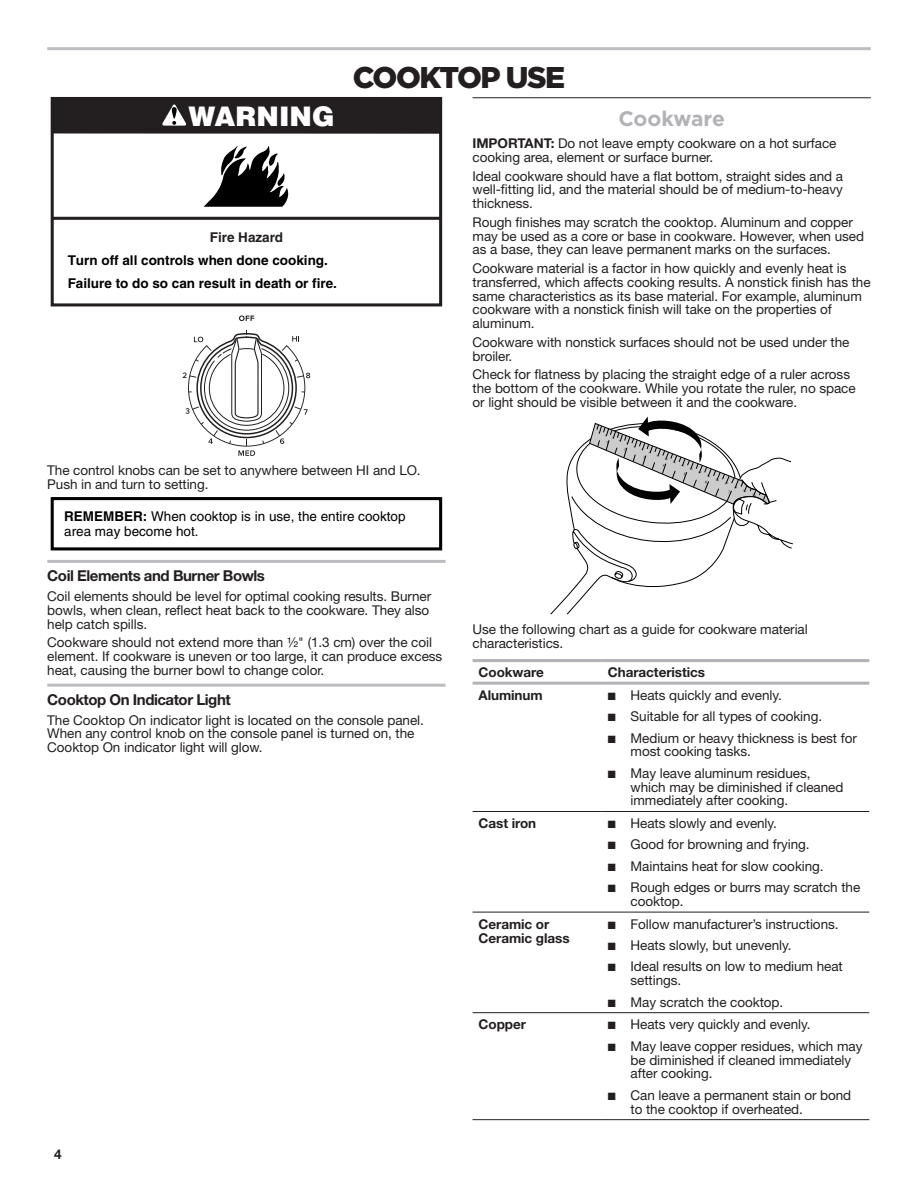
<style>
.page{position:relative;width:918px;height:1188px;background:#fff}
.page>*{position:absolute;margin:0;border:0;box-sizing:border-box;transform-origin:0 0}
.Heading_1_Cook{font:900 30px "Gotham";letter-spacing:-.05em;color:#231f20}
.t1{font:900 27px "Helvetica";color:#fff}
.Heading_2_Cook{font:700 21px "Gotham";letter-spacing:-.01em;color:#b2b3b7}
.Heading_3_Rules{font:700 15px "Helvetica Neue";letter-spacing:-.03em;color:#231f20}
.Body{font:13.5px/13.8px "Helvetica Neue";letter-spacing:-.005em;color:#231f20}
.t2{font:700 13.5px/23.2px "Helvetica";color:#000}
.Body_Bold{font:700 13.5px/13.8px "Helvetica Neue";letter-spacing:-.005em;color:#231f20}
.t3{font:13.5px/15.8px "Helvetica";color:#000}
.s1{color:#231f20}
.s2{font-weight:700}
</style>
<div class="page">
<hr style="left:47px;top:47px;width:824px;height:3px;background:#bcbdc0">
<hr style="left:47px;top:560px;width:399px;height:3px;background:#bcbdc0">
<hr style="left:47px;top:684px;width:399px;height:3px;background:#bcbdc0">
<svg style="left:204px;top:146px;width:85px;height:61px"></svg>
<hr style="left:52px;top:217px;width:389px;height:3px;background:#231f20">
<div style="left:51px;top:97px;width:391px;height:209px;border:3px solid #231f20"></div>
<div style="left:52px;top:97px;width:388px;height:37px;background:#231f20"></div>
<svg style="left:162px;top:104px;width:25px;height:22px"></svg>
<div style="left:51px;top:497px;width:391px;height:53px;border:3px solid #000"></div>
<hr style="left:473px;top:97px;width:398px;height:1px;background:#231f20">
<hr style="left:473px;top:659px;width:129px;height:3px;background:#b2b3b7">
<hr style="left:602px;top:659px;width:267px;height:3px;background:#b2b3b7">
<hr style="left:473px;top:682px;width:129px;height:3px;background:#b2b3b7">
<hr style="left:602px;top:682px;width:267px;height:3px;background:#b2b3b7">
<hr style="left:473px;top:811px;width:129px;height:1px;background:#231f20">
<hr style="left:602px;top:811px;width:267px;height:1px;background:#231f20">
<hr style="left:473px;top:912px;width:129px;height:1px;background:#231f20">
<hr style="left:602px;top:912px;width:267px;height:1px;background:#231f20">
<hr style="left:473px;top:1012px;width:129px;height:1px;background:#231f20">
<hr style="left:602px;top:1012px;width:267px;height:1px;background:#231f20">
<hr style="left:473px;top:1119px;width:129px;height:1px;background:#231f20">
<hr style="left:602px;top:1119px;width:267px;height:1px;background:#231f20">
<svg style="left:239px;top:315px;width:15px;height:6px"></svg>
<svg style="left:183px;top:330px;width:127px;height:126px"></svg>
<svg style="left:550px;top:417px;width:243px;height:197px"></svg>
<p class="t1" style="left:188px;top:98px;width:148px">WARNING</p>
<p class="t2" style="left:68px;top:225px;width:271px;text-indent:142px"><span class="s1">Fire Hazard<br></span>Turn off all controls when done cooking.<br>Failure to do so can result in death or fire.</p>
<h1 class="Heading_1_Cook" style="left:353px;top:60px;width:214px">COOKTOP USE</h1>
<h2 class="Heading_2_Cook" style="left:618px;top:107px;width:108px">Cookware</h2>
<p class="Body" style="left:473px;top:136px;width:365px"><span class="s2">IMPORTANT:</span> Do not leave empty cookware on a hot surface cooking area, element or surface burner.</p>
<p class="Body" style="left:473px;top:169px;width:372px;text-align:justify">Ideal cookware should have a flat bottom, straight sides and a well-fitting lid, and the material should be of medium-to-heavy thickness.</p>
<p class="Body" style="left:473px;top:215px;width:393px">Rough finishes may scratch the cooktop. Aluminum and copper may be used as a core or base in cookware. However, when used as a base, they can leave permanent marks on the surfaces.</p>
<p class="Body" style="left:473px;top:261px;width:400px">Cookware material is a factor in how quickly and evenly heat is transferred, which affects cooking results. A nonstick finish has the same characteristics as its base material. For example, aluminum cookware with a nonstick finish will take on the properties of aluminum.</p>
<p class="Body" style="left:473px;top:335px;width:378px">Cookware with nonstick surfaces should not be used under the broiler.</p>
<p class="Body" style="left:473px;top:367px;width:385px">Check for flatness by placing the straight edge of a ruler across the bottom of the cookware. While you rotate the ruler, no space or light should be visible between it and the cookware.</p>
<p class="Body" style="left:47px;top:464px;width:375px">The control knobs can be set to anywhere between HI and LO.<br>Push in and turn to setting.</p>
<p class="t3" style="left:64px;top:508px;width:343px"><span class="s2">REMEMBER:</span> When cooktop is in use, the entire cooktop area may become hot.</p>
<h3 class="Heading_3_Rules" style="left:47px;top:566px;width:219px">Coil Elements and Burner Bowls</h3>
<p class="Body" style="left:47px;top:589px;width:385px">Coil elements should be level for optimal cooking results. Burner bowls, when clean, reflect heat back to the cookware. They also help catch spills.</p>
<p class="Body" style="left:47px;top:635px;width:397px">Cookware should not extend more than ½" (1.3 cm) over the coil element. If cookware is uneven or too large, it can produce excess heat, causing the burner bowl to change color.</p>
<h3 class="Heading_3_Rules" style="left:47px;top:690px;width:185px">Cooktop On Indicator Light</h3>
<p class="Body" style="left:47px;top:713px;width:378px">The Cooktop On indicator light is located on the console panel.<br>When any control knob on the console panel is turned on, the<br>Cooktop On indicator light will glow.</p>
<p class="Body_Bold" style="left:54px;top:1147px;width:9px">4</p>
<p class="Body" style="left:473px;top:622px;width:337px">Use the following chart as a guide for cookware material characteristics.</p>
<p class="Body_Bold" style="left:479px;top:665px;width:67px">Cookware</p>
<p class="Body_Bold" style="left:608px;top:665px;width:99px">Characteristics</p>
<p class="Body_Bold" style="left:479px;top:688px;width:66px">Aluminum</p>
<p class="Body" style="left:608px;top:688px;width:176px">■ Heats quickly and evenly.</p>
<p class="Body" style="left:608px;top:709px;width:216px">■ Suitable for all types of cooking.</p>
<p class="Body" style="left:631px;top:731px;width:228px;text-indent:-23px">■ Medium or heavy thickness is best for most cooking tasks.</p>
<p class="Body" style="left:631px;top:766px;width:214px;text-indent:-23px">■ May leave aluminum residues, which may be diminished if cleaned immediately after cooking.</p>
<p class="Body_Bold" style="left:479px;top:816px;width:59px">Cast iron</p>
<p class="Body" style="left:608px;top:816px;width:171px">■ Heats slowly and evenly.</p>
<p class="Body" style="left:608px;top:838px;width:203px">■ Good for browning and frying.</p>
<p class="Body" style="left:608px;top:859px;width:217px">■ Maintains heat for slow cooking.</p>
<p class="Body" style="left:631px;top:880px;width:231px;text-indent:-23px">■ Rough edges or burrs may scratch the cooktop.</p>
<p class="Body_Bold" style="left:479px;top:917px;width:93px">Ceramic or<br>Ceramic glass</p>
<p class="Body" style="left:608px;top:917px;width:232px">■ Follow manufacturer’s instructions.</p>
<p class="Body" style="left:608px;top:938px;width:185px">■ Heats slowly, but unevenly.</p>
<p class="Body" style="left:631px;top:960px;width:214px;text-indent:-23px">■ Ideal results on low to medium heat settings.</p>
<p class="Body" style="left:608px;top:995px;width:177px">■ May scratch the cooktop.</p>
<p class="Body_Bold" style="left:479px;top:1017px;width:49px">Copper</p>
<p class="Body" style="left:608px;top:1017px;width:204px">■ Heats very quickly and evenly.</p>
<p class="Body" style="left:631px;top:1039px;width:233px;text-indent:-23px">■ May leave copper residues, which may be diminished if cleaned immediately after cooking.</p>
<p class="Body" style="left:631px;top:1088px;width:222px;text-indent:-23px">■ Can leave a permanent stain or bond to the cooktop if overheated.</p>
</div>
